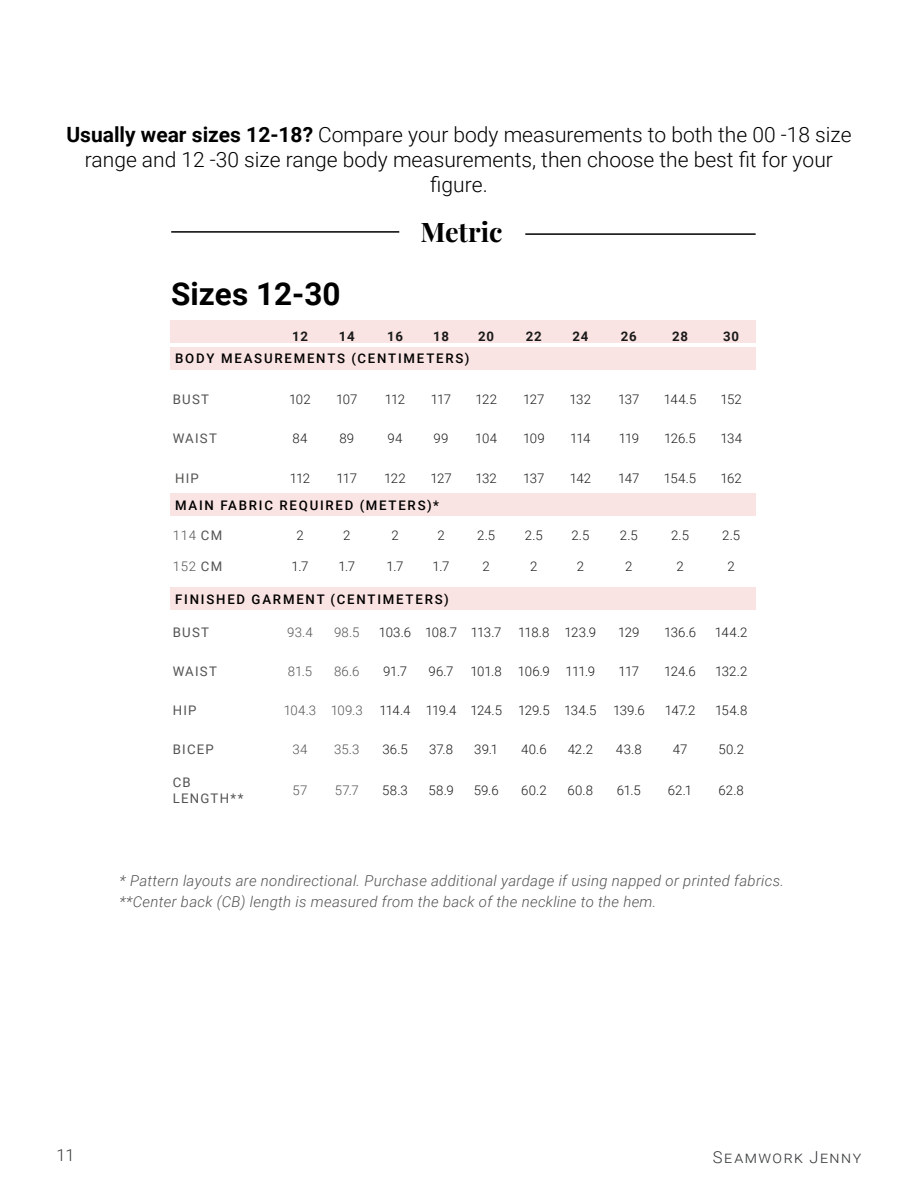
<style>
.page{position:relative;width:918px;height:1188px;background:#fff}
.page>*{position:absolute;margin:0;border:0;box-sizing:border-box;transform-origin:0 0}
.t1{font:700 31.5px "Roboto";color:#000}
.t2{font:700 27px "Playfair Display";color:#000}
.t3{font:300 21px/25.2px "Roboto";color:#000;text-align:center}
.t4{font:300 16.5px "Roboto";letter-spacing:.09em;color:#373a3b}
.t5{font:italic 300 15px "Roboto";letter-spacing:.02em;color:#545352}
.t6{font:300 13.2px "Roboto";letter-spacing:-.04em;color:#1a1a1a}
.t7{font:500 13.2px "Roboto";letter-spacing:.135em;color:#000}
.t8{font:300 13.2px "Roboto";letter-spacing:.025em;color:#545352}
.t9{font:13.2px/15.9px "Roboto";letter-spacing:.09em;color:#545352}
.t10{font:700 13.2px "Roboto";letter-spacing:.05em;color:#1a1a1a}
.s1{font-weight:700}
.s2{font-weight:400}
</style>
<div class="page">
<div style="left:170px;top:347px;width:586px;height:22px;background:#fae4e3"></div>
<div style="left:170px;top:493px;width:586px;height:23px;background:#fae4e3"></div>
<div style="left:170px;top:320px;width:586px;height:23px;background:#fae4e3"></div>
<div style="left:170px;top:587px;width:586px;height:22px;background:#fae4e3"></div>
<hr style="left:171px;top:231px;width:228px;height:2px;background:#000">
<hr style="left:525px;top:233px;width:231px;height:2px;background:#000">
<p class="t3" style="left:66px;top:121px;width:787px"><span class="s1">Usually wear sizes 12-18?</span> Compare your body measurements to both the 00 -18 size range and 12 -30 size range body measurements, then choose the best fit for your</p>
<p class="t3" style="left:430px;top:172px;width:59px">figure.</p>
<p class="t1" style="left:171px;top:272px;width:171px">Sizes 12-30</p>
<p class="t2" style="left:421px;top:211px;width:84px">Metric</p>
<p class="t10" style="left:292px;top:327px;width:17px">12</p>
<p class="t10" style="left:339px;top:327px;width:17px">14</p>
<p class="t10" style="left:387px;top:327px;width:17px">16</p>
<p class="t10" style="left:433px;top:327px;width:17px">18</p>
<p class="t10" style="left:478px;top:327px;width:17px">20</p>
<p class="t10" style="left:526px;top:327px;width:17px">22</p>
<p class="t10" style="left:572px;top:327px;width:17px">24</p>
<p class="t10" style="left:621px;top:327px;width:17px">26</p>
<p class="t10" style="left:672px;top:327px;width:17px">28</p>
<p class="t10" style="left:723px;top:327px;width:17px">30</p>
<p class="t7" style="left:175px;top:349px;width:296px">BODY MEASUREMENTS (CENTIMETERS)</p>
<p class="t9" style="left:173px;top:391px;width:38px">BUST</p>
<p class="t6" style="left:289px;top:390px;width:23px">102</p>
<p class="t6" style="left:336px;top:390px;width:23px">107</p>
<p class="t6" style="left:385px;top:390px;width:22px">112</p>
<p class="t6" style="left:431px;top:390px;width:22px">117</p>
<p class="t6" style="left:475px;top:390px;width:23px">122</p>
<p class="t6" style="left:523px;top:390px;width:23px">127</p>
<p class="t6" style="left:570px;top:390px;width:23px">132</p>
<p class="t6" style="left:618px;top:390px;width:23px">137</p>
<p class="t6" style="left:664px;top:390px;width:34px">144.5</p>
<p class="t6" style="left:721px;top:390px;width:23px">152</p>
<p class="t9" style="left:173px;top:430px;width:46px">WAIST</p>
<p class="t6" style="left:292px;top:429px;width:17px">84</p>
<p class="t6" style="left:339px;top:429px;width:16px">89</p>
<p class="t6" style="left:388px;top:429px;width:16px">94</p>
<p class="t6" style="left:434px;top:429px;width:16px">99</p>
<p class="t6" style="left:475px;top:429px;width:23px">104</p>
<p class="t6" style="left:523px;top:429px;width:23px">109</p>
<p class="t6" style="left:570px;top:429px;width:22px">114</p>
<p class="t6" style="left:619px;top:429px;width:22px">119</p>
<p class="t6" style="left:664px;top:429px;width:33px">126.5</p>
<p class="t6" style="left:720px;top:429px;width:23px">134</p>
<p class="t9" style="left:175px;top:470px;width:25px">HIP</p>
<p class="t6" style="left:290px;top:469px;width:22px">112</p>
<p class="t6" style="left:337px;top:469px;width:22px">117</p>
<p class="t6" style="left:384px;top:469px;width:23px">122</p>
<p class="t6" style="left:430px;top:469px;width:23px">127</p>
<p class="t6" style="left:475px;top:469px;width:23px">132</p>
<p class="t6" style="left:523px;top:469px;width:23px">137</p>
<p class="t6" style="left:570px;top:469px;width:23px">142</p>
<p class="t6" style="left:618px;top:469px;width:23px">147</p>
<p class="t6" style="left:664px;top:469px;width:34px">154.5</p>
<p class="t6" style="left:721px;top:469px;width:23px">162</p>
<p class="t7" style="left:175px;top:496px;width:265px">MAIN FABRIC REQUIRED (METERS)*</p>
<p class="t8" style="left:173px;top:526px;width:51px">114 <span class="s2">CM</span></p>
<p class="t6" style="left:296px;top:526px;width:9px">2</p>
<p class="t6" style="left:343px;top:526px;width:9px">2</p>
<p class="t6" style="left:391px;top:526px;width:9px">2</p>
<p class="t6" style="left:437px;top:526px;width:9px">2</p>
<p class="t6" style="left:477px;top:526px;width:19px">2.5</p>
<p class="t6" style="left:525px;top:526px;width:19px">2.5</p>
<p class="t6" style="left:571px;top:526px;width:19px">2.5</p>
<p class="t6" style="left:620px;top:526px;width:19px">2.5</p>
<p class="t6" style="left:671px;top:526px;width:19px">2.5</p>
<p class="t6" style="left:722px;top:526px;width:19px">2.5</p>
<p class="t8" style="left:173px;top:557px;width:51px">152 <span class="s2">CM</span></p>
<p class="t6" style="left:292px;top:557px;width:18px">1.7</p>
<p class="t6" style="left:338px;top:557px;width:18px">1.7</p>
<p class="t6" style="left:387px;top:557px;width:18px">1.7</p>
<p class="t6" style="left:433px;top:557px;width:18px">1.7</p>
<p class="t6" style="left:483px;top:557px;width:9px">2</p>
<p class="t6" style="left:530px;top:557px;width:9px">2</p>
<p class="t6" style="left:577px;top:557px;width:9px">2</p>
<p class="t6" style="left:625px;top:557px;width:9px">2</p>
<p class="t6" style="left:676px;top:557px;width:9px">2</p>
<p class="t6" style="left:728px;top:557px;width:9px">2</p>
<p class="t7" style="left:175px;top:591px;width:275px">FINISHED GARMENT (CENTIMETERS)</p>
<p class="t9" style="left:173px;top:624px;width:38px">BUST</p>
<p class="t8" style="left:287px;top:623px;width:27px">93.4</p>
<p class="t8" style="left:334px;top:623px;width:27px">98.5</p>
<p class="t6" style="left:379px;top:623px;width:34px">103.6</p>
<p class="t6" style="left:425px;top:623px;width:33px">108.7</p>
<p class="t6" style="left:471px;top:623px;width:32px">113.7</p>
<p class="t6" style="left:518px;top:623px;width:33px">118.8</p>
<p class="t6" style="left:565px;top:623px;width:33px">123.9</p>
<p class="t6" style="left:618px;top:623px;width:23px">129</p>
<p class="t6" style="left:664px;top:623px;width:34px">136.6</p>
<p class="t6" style="left:715px;top:623px;width:34px">144.2</p>
<p class="t9" style="left:173px;top:663px;width:46px">WAIST</p>
<p class="t8" style="left:288px;top:662px;width:26px">81.5</p>
<p class="t8" style="left:334px;top:662px;width:27px">86.6</p>
<p class="t6" style="left:383px;top:662px;width:26px">91.7</p>
<p class="t6" style="left:429px;top:662px;width:27px">96.7</p>
<p class="t6" style="left:470px;top:662px;width:33px">101.8</p>
<p class="t6" style="left:518px;top:662px;width:33px">106.9</p>
<p class="t6" style="left:566px;top:662px;width:31px">111.9</p>
<p class="t6" style="left:619px;top:662px;width:22px">117</p>
<p class="t6" style="left:664px;top:662px;width:33px">124.6</p>
<p class="t6" style="left:715px;top:662px;width:34px">132.2</p>
<p class="t9" style="left:173px;top:702px;width:25px">HIP</p>
<p class="t8" style="left:284px;top:701px;width:34px">104.3</p>
<p class="t8" style="left:331px;top:701px;width:34px">109.3</p>
<p class="t6" style="left:379px;top:701px;width:33px">114.4</p>
<p class="t6" style="left:426px;top:701px;width:32px">119.4</p>
<p class="t6" style="left:470px;top:701px;width:33px">124.5</p>
<p class="t6" style="left:518px;top:701px;width:33px">129.5</p>
<p class="t6" style="left:564px;top:701px;width:34px">134.5</p>
<p class="t6" style="left:613px;top:701px;width:33px">139.6</p>
<p class="t6" style="left:665px;top:701px;width:32px">147.2</p>
<p class="t6" style="left:715px;top:701px;width:34px">154.8</p>
<p class="t9" style="left:173px;top:741px;width:43px">BICEP</p>
<p class="t8" style="left:292px;top:740px;width:17px">34</p>
<p class="t8" style="left:334px;top:740px;width:27px">35.3</p>
<p class="t6" style="left:382px;top:740px;width:27px">36.5</p>
<p class="t6" style="left:429px;top:740px;width:26px">37.8</p>
<p class="t6" style="left:474px;top:740px;width:26px">39.1</p>
<p class="t6" style="left:521px;top:740px;width:27px">40.6</p>
<p class="t6" style="left:568px;top:740px;width:27px">42.2</p>
<p class="t6" style="left:616px;top:740px;width:27px">43.8</p>
<p class="t6" style="left:673px;top:740px;width:16px">47</p>
<p class="t6" style="left:718px;top:740px;width:27px">50.2</p>
<p class="t9" style="left:173px;top:774px;width:72px">CB<br>LENGTH**</p>
<p class="t8" style="left:292px;top:781px;width:17px">57</p>
<p class="t8" style="left:335px;top:781px;width:25px">57.7</p>
<p class="t6" style="left:382px;top:781px;width:27px">58.3</p>
<p class="t6" style="left:428px;top:781px;width:27px">58.9</p>
<p class="t6" style="left:474px;top:781px;width:26px">59.6</p>
<p class="t6" style="left:521px;top:781px;width:27px">60.2</p>
<p class="t6" style="left:568px;top:781px;width:27px">60.8</p>
<p class="t6" style="left:617px;top:781px;width:25px">61.5</p>
<p class="t6" style="left:668px;top:781px;width:26px">62.1</p>
<p class="t6" style="left:719px;top:781px;width:27px">62.8</p>
<p class="t5" style="left:120px;top:870px;width:666px">* Pattern layouts are nondirectional. Purchase additional yardage if using napped or printed fabrics.</p>
<p class="t5" style="left:120px;top:891px;width:538px">**Center back (CB) length is measured from the back of the neckline to the hem.</p>
<p class="t4" style="left:57px;top:1143px;width:20px">11</p>
<p class="t4" style="left:713px;top:1146px;width:150px">Seamwork Jenny</p>
</div>
